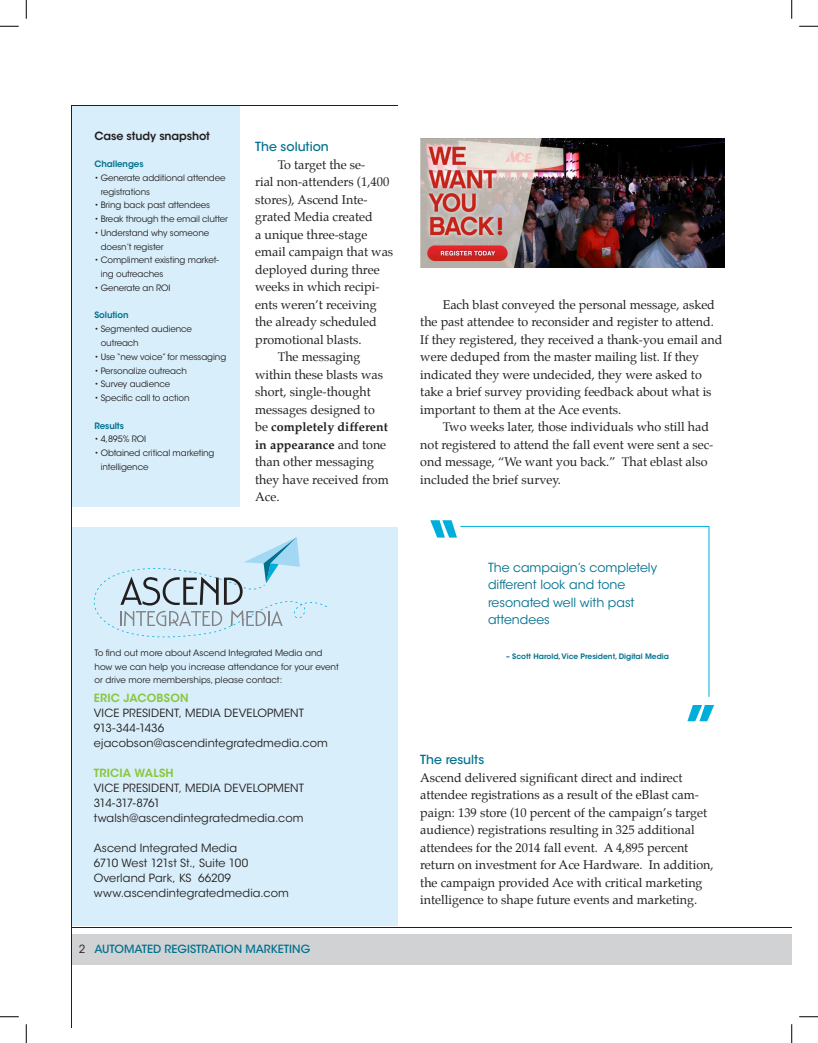
<style>
.page{position:relative;width:818px;height:1043px;background:#fff}
.page>*{position:absolute;margin:0;border:0;box-sizing:border-box;transform-origin:0 0}
.body{font:12.5px/17.5px "Palatino";color:#231f20}
.body_no_indent{font:12.5px/17.5px "Palatino";color:#231f20}
.subhead{font:12.5px/17.5px "ITC Avant Garde Std";color:#00718e}
.subhead-2{font:500 12.5px "ITC Avant Garde Std";color:#00718e}
.t1{font:11.25px "ITC Avant Garde Std";letter-spacing:.01em;color:#231f20}
.t2{font:500 11.25px "ITC Avant Garde Std";color:#00718e}
.t3{font:600 11.25px "ITC Avant Garde Std";letter-spacing:.015em;color:#8bc63e}
.sidebar_subhead{font:600 11.25px "ITC Avant Garde Std";letter-spacing:-.01em;color:#231f20}
.t4{font:11.25px "ITC Avant Garde Std";letter-spacing:-.065em;color:#231f20}
.sidebar_body_bullet{font:8.75px/13.8px "ITC Avant Garde Std";letter-spacing:-.01em;color:#231f20}
.sidebar_body_no_inde{font:8.75px/13.8px "ITC Avant Garde Std";color:#231f20}
.sidebar_subhead-2{font:600 8.75px "ITC Avant Garde Std";letter-spacing:-.01em;color:#00718e}
.subhead-3{font:600 7.5px "ITC Avant Garde Std";color:#00718e}
.s1{font-family:"Palatino LT Std";font-weight:700}
.s2{font-weight:400;color:#231f20}
</style>
<div class="page">
<div style="left:71px;top:934px;width:720px;height:30px;background:#d1d2d4"></div>
<hr style="left:71px;top:926px;width:720px;height:1px;background:#231f20">
<div style="left:71px;top:527px;width:327px;height:399px;background:#d8eefa"></div>
<div style="left:71px;top:106px;width:169px;height:400px;background:#d8eefa"></div>
<hr style="left:71px;top:105px;width:327px;height:1px;background:#231f20">
<hr style="left:71px;top:105px;width:1px;height:922px;background:#231f20">
<svg style="left:687px;top:705px;width:27px;height:16px"></svg>
<svg style="left:430px;top:520px;width:27px;height:17px"></svg>
<hr style="left:460px;top:526px;width:249px;height:1px;background:#00aedc">
<hr style="left:708px;top:526px;width:1px;height:171px;background:#00aedc">
<svg style="left:94px;top:537px;width:233px;height:100px"></svg>
<img style="left:420px;top:139px;width:304px;height:128px">
<svg style="left:0;top:25px;width:19px;height:2px"></svg>
<svg style="left:799px;top:25px;width:19px;height:2px"></svg>
<svg style="left:0;top:1016px;width:19px;height:1px"></svg>
<svg style="left:799px;top:1016px;width:19px;height:1px"></svg>
<svg style="left:25px;top:0;width:2px;height:19px"></svg>
<svg style="left:25px;top:1024px;width:2px;height:18px"></svg>
<svg style="left:791px;top:0;width:1px;height:19px"></svg>
<svg style="left:791px;top:1024px;width:1px;height:18px"></svg>
<p class="sidebar_subhead" style="left:94px;top:128px;width:117px">Case study snapshot</p>
<p class="sidebar_subhead-2" style="left:94px;top:158px;width:51px">Challenges</p>
<p class="sidebar_body_bullet" style="left:101px;top:171px;width:126px;text-indent:-6px">• Generate additional attendee registrations</p>
<p class="sidebar_body_bullet" style="left:94px;top:198px;width:117px">• Bring back past attendees</p>
<p class="sidebar_body_bullet" style="left:94px;top:212px;width:135px">• Break through the email clutter</p>
<p class="sidebar_body_bullet" style="left:101px;top:226px;width:110px;text-indent:-6px">• Understand why someone doesn’t register</p>
<p class="sidebar_body_bullet" style="left:101px;top:253px;width:120px;text-indent:-6px">• Compliment existing market&shy;ing outreaches</p>
<p class="sidebar_body_bullet" style="left:94px;top:281px;width:78px">• Generate an ROI</p>
<p class="sidebar_subhead-2" style="left:94px;top:310px;width:36px">Solution</p>
<p class="sidebar_body_bullet" style="left:101px;top:322px;width:93px;text-indent:-6px">• Segmented audience outreach</p>
<p class="sidebar_body_bullet" style="left:94px;top:350px;width:133px">• Use “new voice” for messaging</p>
<p class="sidebar_body_bullet" style="left:94px;top:363px;width:94px">• Personalize outreach</p>
<p class="sidebar_body_bullet" style="left:94px;top:377px;width:77px">• Survey audience</p>
<p class="sidebar_body_bullet" style="left:94px;top:391px;width:97px">• Specific call to action</p>
<p class="sidebar_subhead-2" style="left:94px;top:420px;width:31px">Results</p>
<p class="sidebar_body_bullet" style="left:94px;top:432px;width:53px">• 4,895% ROI</p>
<p class="sidebar_body_bullet" style="left:101px;top:446px;width:115px;text-indent:-6px">• Obtained critical marketing intelligence</p>
<p class="subhead-2" style="left:255px;top:139px;width:75px">The solution</p>
<p class="body" style="left:255px;top:156px;width:140px;text-indent:22px">To target the se-<br>rial non-attenders (1,400 stores), Ascend Inte&shy;grated Media created<br>a unique three-stage email campaign that was deployed during three weeks in which recipi&shy;ents weren’t receiving the already scheduled promotional blasts.</p>
<p class="body" style="left:255px;top:348px;width:135px;text-indent:22px">The messaging within these blasts was short, single-thought messages designed to be <span class="s1">completely different in appearance</span> and tone than other messaging they have received from<br>Ace.</p>
<p class="sidebar_body_no_inde" style="left:94px;top:646px;width:246px">To find out more about Ascend Integrated Media and how we can help you increase attendance for your event or drive more memberships, please contact:</p>
<p class="t3" style="left:94px;top:690px;width:96px">ERIC JACOBSON</p>
<p class="t1" style="left:94px;top:706px;width:212px">VICE PRESIDENT, MEDIA DEVELOPMENT</p>
<p class="t1" style="left:94px;top:721px;width:72px">913-344-1436</p>
<p class="t1" style="left:94px;top:736px;width:235px">ejacobson@ascendintegratedmedia.com</p>
<p class="t3" style="left:94px;top:765px;width:81px">TRICIA WALSH</p>
<p class="t1" style="left:94px;top:781px;width:212px">VICE PRESIDENT, MEDIA DEVELOPMENT</p>
<p class="t4" style="left:94px;top:796px;width:68px">314-317-8761</p>
<p class="t1" style="left:94px;top:811px;width:211px">twalsh@ascendintegratedmedia.com</p>
<p class="t1" style="left:94px;top:841px;width:145px">Ascend Integrated Media</p>
<p class="t1" style="left:94px;top:856px;width:156px">6710 West 121st St., Suite 100</p>
<p class="t1" style="left:94px;top:871px;width:139px">Overland Park, KS 66209</p>
<p class="t1" style="left:94px;top:886px;width:197px">www.ascendintegratedmedia.com</p>
<p class="t2" style="left:79px;top:942px;width:233px"><span class="s2">2</span> AUTOMATED REGISTRATION MARKETING</p>
<p class="body" style="left:420px;top:296px;width:303px;text-indent:22px">Each blast conveyed the personal message, asked the past attendee to reconsider and register to attend.<br>If they registered, they received a thank-you email and were deduped from the master mailing list. If they indicated they were undecided, they were asked to take a brief survey providing feedback about what is important to them at the Ace events.</p>
<p class="body" style="left:420px;top:418px;width:295px;text-indent:22px">Two weeks later, those individuals who still had not registered to attend the fall event were sent a sec&shy;ond message, “We want you back.” That eblast also included the brief survey.</p>
<p class="subhead" style="left:488px;top:558px;width:170px">The campaign’s completely different look and tone resonated well with past attendees</p>
<p class="subhead-3" style="left:506px;top:651px;width:164px">– Scott Harold, Vice President, Digital Media</p>
<p class="subhead-2" style="left:420px;top:751px;width:65px">The results</p>
<p class="body_no_indent" style="left:420px;top:768px;width:295px">Ascend delivered significant direct and indirect attendee registrations as a result of the eBlast cam&shy;paign: 139 store (10 percent of the campaign’s target audience) registrations resulting in 325 additional attendees for the 2014 fall event. A 4,895 percent return on investment for Ace Hardware. In addition, the campaign provided Ace with critical marketing intelligence to shape future events and marketing.</p>
</div>
